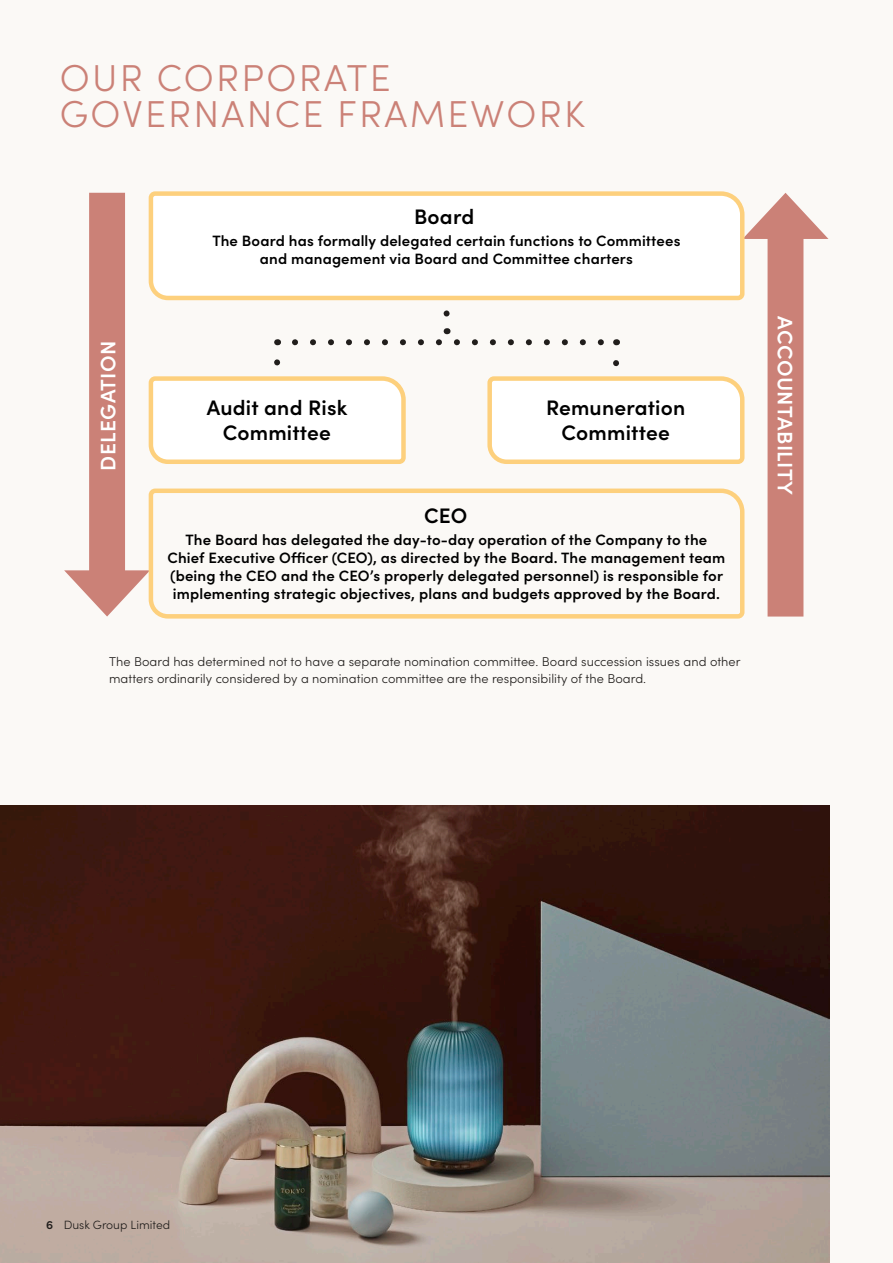
<style>
.page{position:relative;width:893px;height:1263px;background:#fbf9f6}
.page>*{position:absolute;margin:0;border:0;box-sizing:border-box;transform-origin:0 0}
.t1{font:300 37.5px/36px "Sofia Pro";letter-spacing:.06em;color:#cb8177}
.t2{font:600 21px/25.2px "Sofia Pro";letter-spacing:.01em;color:#000;text-align:center}
.t3{font:600 21px "Sofia Pro";letter-spacing:.02em;color:#fff}
.t4{font:600 15px/18px "Sofia Pro";letter-spacing:.01em;color:#000;text-align:center}
.t5{font:300 12.75px/16.5px "Sofia Pro";letter-spacing:.005em;color:#211e1c}
.t6{font:300 12px "Sofia Pro";color:#211e1c}
.s1{font-weight:600}
</style>
<div class="page">
<img style="left:0;top:805px;width:829px;height:458px">
<div style="left:768px;top:224px;width:35px;height:392px;background:#cb8177"></div>
<svg style="left:747px;top:193px;width:81px;height:46px"></svg>
<div style="left:89px;top:193px;width:36px;height:393px;background:#cb8177"></div>
<svg style="left:64px;top:570px;width:82px;height:46px"></svg>
<svg style="left:444px;top:310px;width:6px;height:4px"></svg>
<svg style="left:274px;top:359px;width:6px;height:3px"></svg>
<svg style="left:295px;top:328px;width:309px;height:17px"></svg>
<svg style="left:148px;top:191px;width:599px;height:110px"></svg>
<svg style="left:146px;top:488px;width:599px;height:131px"></svg>
<svg style="left:148px;top:376px;width:258px;height:88px"></svg>
<svg style="left:487px;top:363px;width:258px;height:101px"></svg>
<h1 class="t1" style="left:60px;top:58px;width:526px">OUR CORPORATE<br>GOVERNANCE FRAMEWORK</h1>
<h2 class="t3" style="left:92px;top:470px;width:131px;rotate:-90deg">DELEGATION</h2>
<h2 class="t2" style="left:414px;top:203px;width:62px">Board</h2>
<p class="t4" style="left:212px;top:231px;width:470px">The Board has formally delegated certain functions to Committees and management via Board and Committee charters</p>
<h2 class="t2" style="left:207px;top:394px;width:142px">Audit and Risk<br>Committee</h2>
<h2 class="t2" style="left:546px;top:394px;width:141px">Remuneration<br>Committee</h2>
<h2 class="t2" style="left:424px;top:502px;width:45px">CEO</h2>
<p class="t4" style="left:167px;top:530px;width:559px">The Board has delegated the day-to-day operation of the Company to the Chief Executive Officer (CEO), as directed by the Board. The management team (being the CEO and the CEO’s properly delegated personnel) is responsible for implementing strategic objectives, plans and budgets approved by the Board.</p>
<p class="t5" style="left:109px;top:653px;width:633px">The Board has determined not to have a separate nomination committee. Board succession issues and other matters ordinarily considered by a nomination committee are the responsibility of the Board.</p>
<h2 class="t3" style="left:801px;top:316px;width:180px;rotate:90deg">ACCOUNTABILITY</h2>
<p class="t6" style="left:46px;top:1216px;width:126px"><span class="s1">6</span> Dusk Group Limited</p>
</div>
